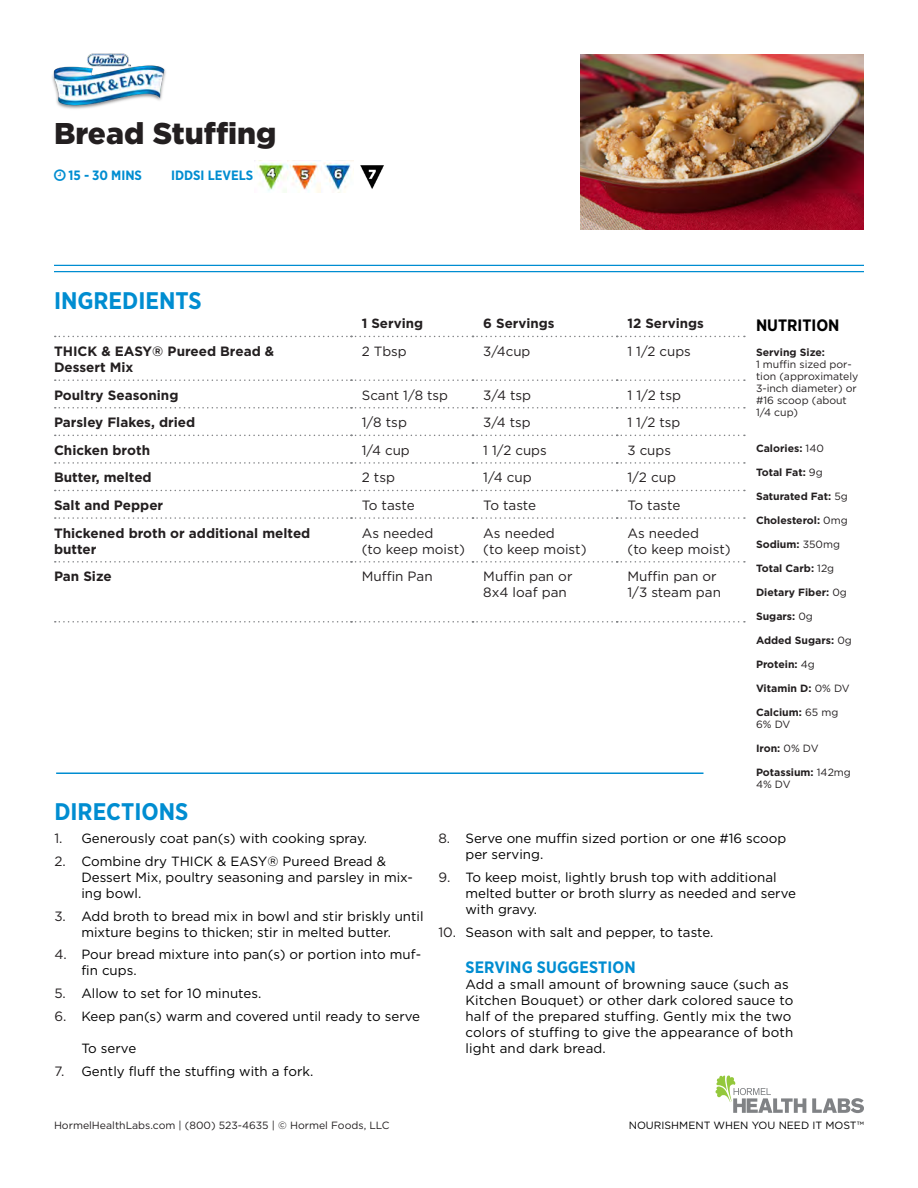
<style>
.page{position:relative;width:918px;height:1188px;background:#fff}
.page>*{position:absolute;margin:0;border:0;box-sizing:border-box;transform-origin:0 0}
.t1{font:900 30px "Gotham HTF";color:#231f20}
.list{font:700 24px "Gotham Narrow";color:#008dd1}
.t2{font:700 16.5px "Gotham Narrow";letter-spacing:.01em;color:#008dd1}
.t3{font:700 16.5px "Gotham Narrow";color:#000}
.t4{font:13.5px/16.2px "Gotham HTF";color:#231f20}
.t5{font:700 13.5px/16.2px "Gotham HTF";color:#231f20}
.list-2{font:700 13.5px "Gotham Narrow";color:#008dd1}
.t6{font:13.35px/16px "Gotham HTF";color:#000}
.t7{font:13.35px "Gotham HTF";color:#231f20}
.t8{font:700 13.35px "Gotham HTF";color:#231f20}
.t9{font:700 10.5px/12px "Gotham HTF";color:#231f20}
.Paragraph_Style_1{font:10.5px/12px "Gotham HTF";color:#231f20}
.Paragraph_Style_1-2{font:10.5px "Gotham HTF";color:#000}
.s1{font-weight:400}
.s2{font-size:13.5px;color:#231f20}
</style>
<div class="page">
<img style="left:580px;top:54px;width:284px;height:176px">
<img style="left:52px;top:53px;width:114px;height:56px">
<svg style="left:715px;top:1075px;width:91px;height:38px"></svg>
<svg style="left:812px;top:1098px;width:52px;height:15px"></svg>
<svg style="left:55px;top:379px;width:690px;height:2px"></svg>
<svg style="left:55px;top:407px;width:690px;height:2px"></svg>
<svg style="left:55px;top:435px;width:690px;height:1px"></svg>
<svg style="left:55px;top:462px;width:690px;height:2px"></svg>
<svg style="left:55px;top:490px;width:690px;height:1px"></svg>
<svg style="left:55px;top:517px;width:690px;height:2px"></svg>
<svg style="left:55px;top:561px;width:690px;height:2px"></svg>
<svg style="left:55px;top:621px;width:690px;height:2px"></svg>
<svg style="left:55px;top:336px;width:690px;height:1px"></svg>
<hr style="left:54px;top:265px;width:810px;height:1px;background:#008dd1">
<hr style="left:54px;top:271px;width:810px;height:1px;background:#008dd1">
<hr style="left:56px;top:772px;width:647px;height:2px;background:#008dd1">
<img style="left:257px;top:162px;width:29px;height:31px">
<img style="left:288px;top:162px;width:32px;height:31px">
<img style="left:324px;top:162px;width:60px;height:31px">
<p class="t1" style="left:54px;top:116px;width:224px">Bread Stuffing</p>
<p class="list-2" style="left:69px;top:166px;width:75px">15 - 30 MINS</p>
<p class="list-2" style="left:171px;top:166px;width:84px">IDDSI LEVELS</p>
<p class="list" style="left:54px;top:285px;width:149px">INGREDIENTS</p>
<p class="t8" style="left:362px;top:316px;width:63px">1 Serving</p>
<p class="t8" style="left:483px;top:316px;width:73px">6 Servings</p>
<p class="t8" style="left:627px;top:316px;width:78px">12 Servings</p>
<p class="t5" style="left:54px;top:343px;width:222px">THICK &amp; EASY® Pureed Bread &amp;<br>Dessert Mix</p>
<p class="t7" style="left:362px;top:344px;width:47px">2 Tbsp</p>
<p class="t7" style="left:483px;top:344px;width:49px">3/4cup</p>
<p class="t7" style="left:627px;top:344px;width:65px">1 1/2 cups</p>
<p class="t5" style="left:54px;top:386px;width:126px">Poultry Seasoning</p>
<p class="t7" style="left:362px;top:387px;width:88px">Scant 1/8 tsp</p>
<p class="t4" style="left:483px;top:387px;width:49px">3/4 tsp</p>
<p class="t4" style="left:627px;top:387px;width:55px">1 1/2 tsp</p>
<p class="t5" style="left:54px;top:414px;width:143px">Parsley Flakes, dried</p>
<p class="t4" style="left:362px;top:414px;width:47px">1/8 tsp</p>
<p class="t7" style="left:483px;top:415px;width:49px">3/4 tsp</p>
<p class="t7" style="left:627px;top:415px;width:54px">1 1/2 tsp</p>
<p class="t5" style="left:54px;top:442px;width:98px">Chicken broth</p>
<p class="t7" style="left:362px;top:443px;width:49px">1/4 cup</p>
<p class="t7" style="left:483px;top:443px;width:65px">1 1/2 cups</p>
<p class="t7" style="left:627px;top:443px;width:45px">3 cups</p>
<p class="t5" style="left:54px;top:469px;width:99px">Butter, melted</p>
<p class="t4" style="left:362px;top:469px;width:35px">2 tsp</p>
<p class="t4" style="left:483px;top:469px;width:50px">1/4 cup</p>
<p class="t4" style="left:627px;top:469px;width:50px">1/2 cup</p>
<p class="t5" style="left:54px;top:497px;width:111px">Salt and Pepper</p>
<p class="t4" style="left:362px;top:497px;width:54px">To taste</p>
<p class="t4" style="left:483px;top:497px;width:54px">To taste</p>
<p class="t4" style="left:627px;top:497px;width:54px">To taste</p>
<p class="t5" style="left:54px;top:524px;width:258px">Thickened broth or additional melted butter</p>
<p class="t4" style="left:362px;top:524px;width:105px">As needed<br>(to keep moist)</p>
<p class="t4" style="left:483px;top:524px;width:105px">As needed<br>(to keep moist)</p>
<p class="t4" style="left:627px;top:524px;width:105px">As needed<br>(to keep moist)</p>
<p class="t5" style="left:54px;top:568px;width:59px">Pan Size</p>
<p class="t4" style="left:362px;top:568px;width:72px">Muffin Pan</p>
<p class="t4" style="left:483px;top:568px;width:91px">Muffin pan or</p>
<p class="t4" style="left:483px;top:584px;width:85px">8x4 loaf pan</p>
<p class="t4" style="left:627px;top:568px;width:95px">Muffin pan or<br>1/3 steam pan</p>
<p class="t3" style="left:756px;top:315px;width:85px">NUTRITION</p>
<p class="t9" style="left:756px;top:346px;width:70px">Serving Size:</p>
<p class="Paragraph_Style_1" style="left:756px;top:358px;width:104px">1 muffin sized por&shy;tion (approximately<br>3-inch diameter) or</p>
<p class="Paragraph_Style_1" style="left:756px;top:394px;width:92px">#16 scoop (about<br>1/4 cup)</p>
<p class="t9" style="left:756px;top:442px;width:69px">Calories: <span class="s1">140</span></p>
<p class="t9" style="left:756px;top:466px;width:68px">Total Fat: <span class="s1">9g</span></p>
<p class="t9" style="left:756px;top:490px;width:93px">Saturated Fat: <span class="s1">5g</span></p>
<p class="t9" style="left:756px;top:514px;width:93px">Cholesterol: <span class="s1">0mg</span></p>
<p class="t9" style="left:756px;top:538px;width:85px">Sodium: <span class="s1">350mg</span></p>
<p class="t9" style="left:756px;top:562px;width:80px">Total Carb: <span class="s1">12g</span></p>
<p class="t9" style="left:756px;top:586px;width:92px">Dietary Fiber: <span class="s1">0g</span></p>
<p class="t9" style="left:756px;top:610px;width:58px">Sugars: <span class="s1">0g</span></p>
<p class="t9" style="left:756px;top:634px;width:97px">Added Sugars: <span class="s1">0g</span></p>
<p class="t9" style="left:756px;top:658px;width:60px">Protein: <span class="s1">4g</span></p>
<p class="t9" style="left:756px;top:682px;width:95px">Vitamin D: <span class="s1">0% DV</span></p>
<p class="t9" style="left:756px;top:706px;width:84px">Calcium: <span class="s1">65 mg<br>6% DV</span></p>
<p class="t9" style="left:756px;top:742px;width:64px">Iron: <span class="s1">0% DV</span></p>
<p class="t9" style="left:756px;top:766px;width:96px;line-height:12.6px">Potassium: <span class="s1">142mg<br>4% DV</span></p>
<p class="list" style="left:54px;top:796px;width:136px">DIRECTIONS</p>
<p class="t6" style="left:54px;top:830px;width:314px"><span class="s2">1.</span> Generously coat pan(s) with cooking spray.</p>
<p class="t6" style="left:81px;top:853px;width:333px;text-indent:-27px"><span class="s2">2.</span> Combine dry THICK &amp; EASY® Pureed Bread &amp;<br>Dessert Mix, poultry seasoning and parsley in mix&shy;ing bowl.</p>
<p class="t6" style="left:54px;top:908px;width:371px;text-align:center"><span class="s2">3.</span> Add broth to bread mix in bowl and stir briskly until mixture begins to thicken; stir in melted butter.</p>
<p class="t6" style="left:81px;top:946px;width:341px;text-indent:-27px"><span class="s2">4.</span> Pour bread mixture into pan(s) or portion into muf&shy;fin cups.</p>
<p class="t6" style="left:54px;top:985px;width:208px"><span class="s2">5.</span> Allow to set for 10 minutes.</p>
<p class="t6" style="left:54px;top:1008px;width:367px"><span class="s2">6.</span> Keep pan(s) warm and covered until ready to serve</p>
<p class="t6" style="left:81px;top:1040px;width:56px">To serve</p>
<p class="t6" style="left:54px;top:1063px;width:260px"><span class="s2">7.</span> Gently fluff the stuffing with a fork.</p>
<p class="t6" style="left:465px;top:830px;width:322px;text-indent:-27px"><span class="s2">8.</span> Serve one muffin sized portion or one #16 scoop per serving.</p>
<p class="t6" style="left:465px;top:869px;width:332px;text-indent:-27px"><span class="s2">9.</span> To keep moist, lightly brush top with additional melted butter or broth slurry as needed and serve with gravy.</p>
<p class="t6" style="left:438px;top:924px;width:276px"><span class="s2">10.</span> Season with salt and pepper, to taste.</p>
<p class="t2" style="left:465px;top:956px;width:172px">SERVING SUGGESTION</p>
<p class="t6" style="left:465px;top:976px;width:330px">Add a small amount of browning sauce (such as Kitchen Bouquet) or other dark colored sauce to half of the prepared stuffing. Gently mix the two colors of stuffing to give the appearance of both light and dark bread.</p>
<p class="Paragraph_Style_1" style="left:54px;top:1120px;width:337px">HormelHealthLabs.com | (800) 523-4635 | © Hormel Foods, LLC</p>
<p class="Paragraph_Style_1-2" style="left:629px;top:1120px;width:237px">NOURISHMENT WHEN YOU NEED IT MOST™</p>
</div>
